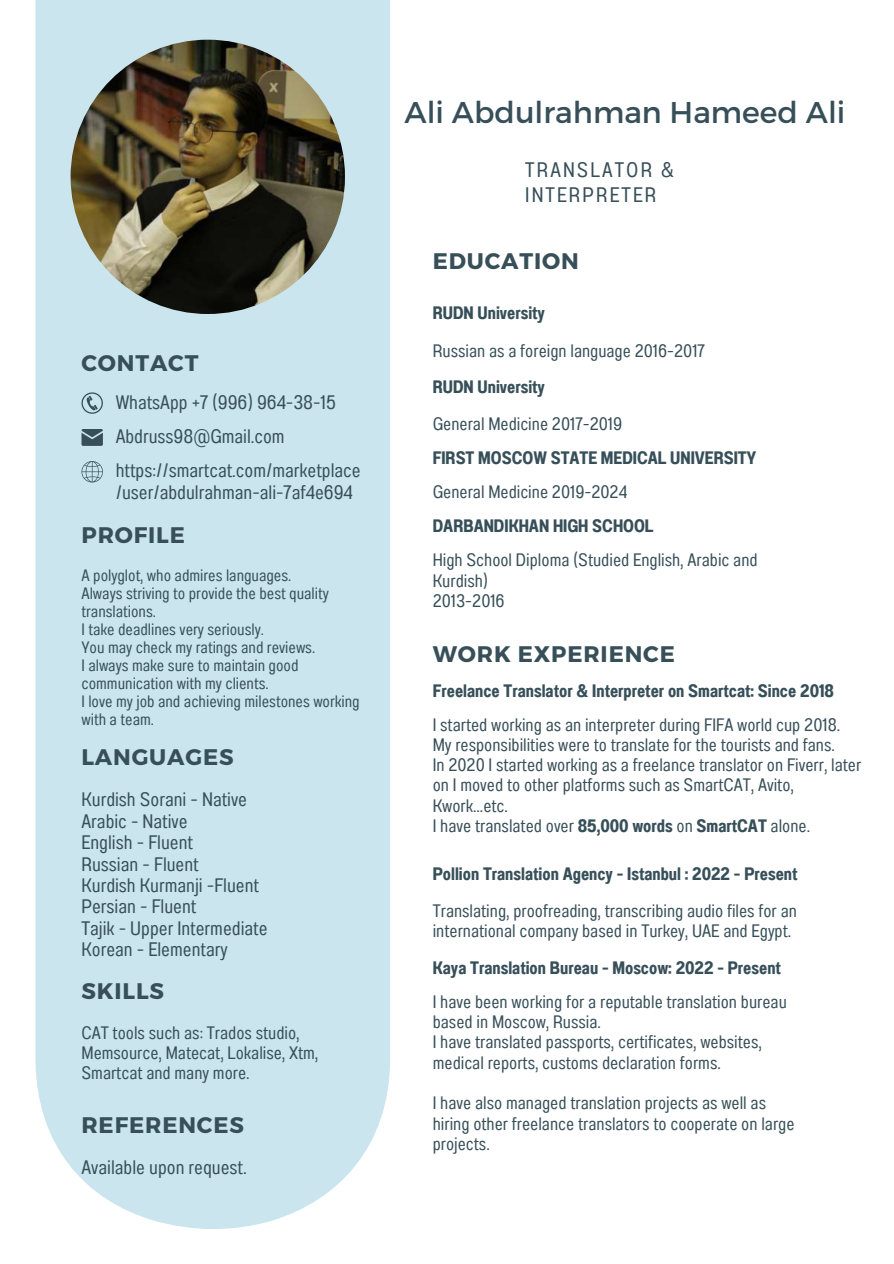
<style>
.page{position:relative;width:894px;height:1264px;background:#fff}
.page>*{position:absolute;margin:0;border:0;box-sizing:border-box;transform-origin:0 0}
.t1{font:30px "Montserrat";color:#374f59}
.t2{font:700 22.5px "Montserrat";letter-spacing:.04em;color:#374f59}
.t3{font:21px/24.8px "Anantason Wd 62";letter-spacing:.105em;color:#374f59}
.t4{font:19.5px/21.5px "Anantason Wd 62";color:#374f59}
.t5{font:18px/20.2px "Anantason Wd 62";color:#374f59}
.t6{font:18px "Anantason Bold Wd 62";color:#374f59}
.t7{font:16.5px/18px "Anantason Wd 62";color:#374f59}
.s1{font-family:"Anantason Bold Wd 62"}
</style>
<div class="page">
<div style="left:35px;top:0;width:355px;height:1229px;background:#cbe5ef"></div>
<svg style="left:81px;top:392px;width:22px;height:22px"></svg>
<svg style="left:81px;top:429px;width:22px;height:17px"></svg>
<svg style="left:81px;top:461px;width:22px;height:21px"></svg>
<img style="left:71px;top:40px;width:274px;height:274px;border-radius:50%">
<p class="t2" style="left:81px;top:349px;width:118px">CONTACT</p>
<p class="t4" style="left:116px;top:385px;width:246px;line-height:34.3px">WhatsApp +7 (996) 964-38-15<br>Abdruss98@Gmail.com https://smartcat.com/marketplace</p>
<p class="t4" style="left:116px;top:482px;width:238px">/user/abdulrahman-ali-7af4e694</p>
<p class="t2" style="left:81px;top:521px;width:105px">PROFILE</p>
<p class="t7" style="left:81px;top:566px;width:280px">A polyglot, who admires languages.<br>Always striving to provide the best quality translations.<br>I take deadlines very seriously.<br>You may check my ratings and reviews.<br>I always make sure to maintain good communication with my clients.<br>I love my job and achieving milestones working with a team.</p>
<p class="t2" style="left:81px;top:743px;width:153px">LANGUAGES</p>
<p class="t4" style="left:81px;top:789px;width:187px">Kurdish Sorani - Native<br>Arabic - Native<br>English - Fluent<br>Russian - Fluent<br>Kurdish Kurmanji -Fluent<br>Persian - Fluent<br>Tajik - Upper Intermediate<br>Korean - Elementary</p>
<p class="t2" style="left:81px;top:976px;width:84px">SKILLS</p>
<p class="t5" style="left:81px;top:1022px;width:238px">CAT tools such as: Trados studio,<br>Memsource, Matecat, Lokalise, Xtm,<br>Smartcat and many more.</p>
<p class="t2" style="left:81px;top:1110px;width:164px">REFERENCES</p>
<p class="t4" style="left:81px;top:1156px;width:167px">Available upon request.</p>
<h1 class="t1" style="left:404px;top:94px;width:442px">Ali Abdulrahman Hameed Ali</h1>
<p class="t3" style="left:525px;top:158px;width:150px">TRANSLATOR &amp;<br>INTERPRETER</p>
<p class="t2" style="left:432px;top:247px;width:147px">EDUCATION</p>
<p class="t6" style="left:432px;top:299px;width:114px">RUDN University</p>
<p class="t5" style="left:432px;top:340px;width:274px">Russian as a foreign language 2016-2017</p>
<p class="t6" style="left:432px;top:373px;width:114px">RUDN University</p>
<p class="t5" style="left:432px;top:414px;width:191px">General Medicine 2017-2019</p>
<p class="t6" style="left:432px;top:444px;width:325px">FIRST MOSCOW STATE MEDICAL UNIVERSITY</p>
<p class="t5" style="left:432px;top:482px;width:196px">General Medicine 2019-2024</p>
<p class="t6" style="left:432px;top:512px;width:222px">DARBANDIKHAN HIGH SCHOOL</p>
<p class="t5" style="left:432px;top:550px;width:326px">High School Diploma (Studied English, Arabic and<br>Kurdish)<br>2013-2016</p>
<p class="t2" style="left:432px;top:639px;width:243px">WORK EXPERIENCE</p>
<p class="t6" style="left:432px;top:677px;width:402px">Freelance Translator &amp; Interpreter on Smartcat: Since 2018</p>
<p class="t5" style="left:432px;top:714px;width:430px">I started working as an interpreter during FIFA world cup 2018.<br>My responsibilities were to translate for the tourists and fans.<br>In 2020 I started working as a freelance translator on Fiverr, later on I moved to other platforms such as SmartCAT, Avito, Kwork...etc.<br>I have translated over <span class="s1">85,000 words</span> on <span class="s1">SmartCAT</span> alone.</p>
<p class="t6" style="left:432px;top:860px;width:366px">Pollion Translation Agency - Istanbul : 2022 - Present</p>
<p class="t5" style="left:432px;top:901px;width:365px">Translating, proofreading, transcribing audio files for an international company based in Turkey, UAE and Egypt.</p>
<p class="t6" style="left:432px;top:954px;width:349px">Kaya Translation Bureau - Moscow: 2022 - Present</p>
<p class="t5" style="left:432px;top:991px;width:355px">I have been working for a reputable translation bureau based in Moscow, Russia.<br>I have translated passports, certificates, websites, medical reports, customs declaration forms.</p>
<p class="t5" style="left:432px;top:1093px;width:363px">I have also managed translation projects as well as hiring other freelance translators to cooperate on large projects.</p>
</div>
